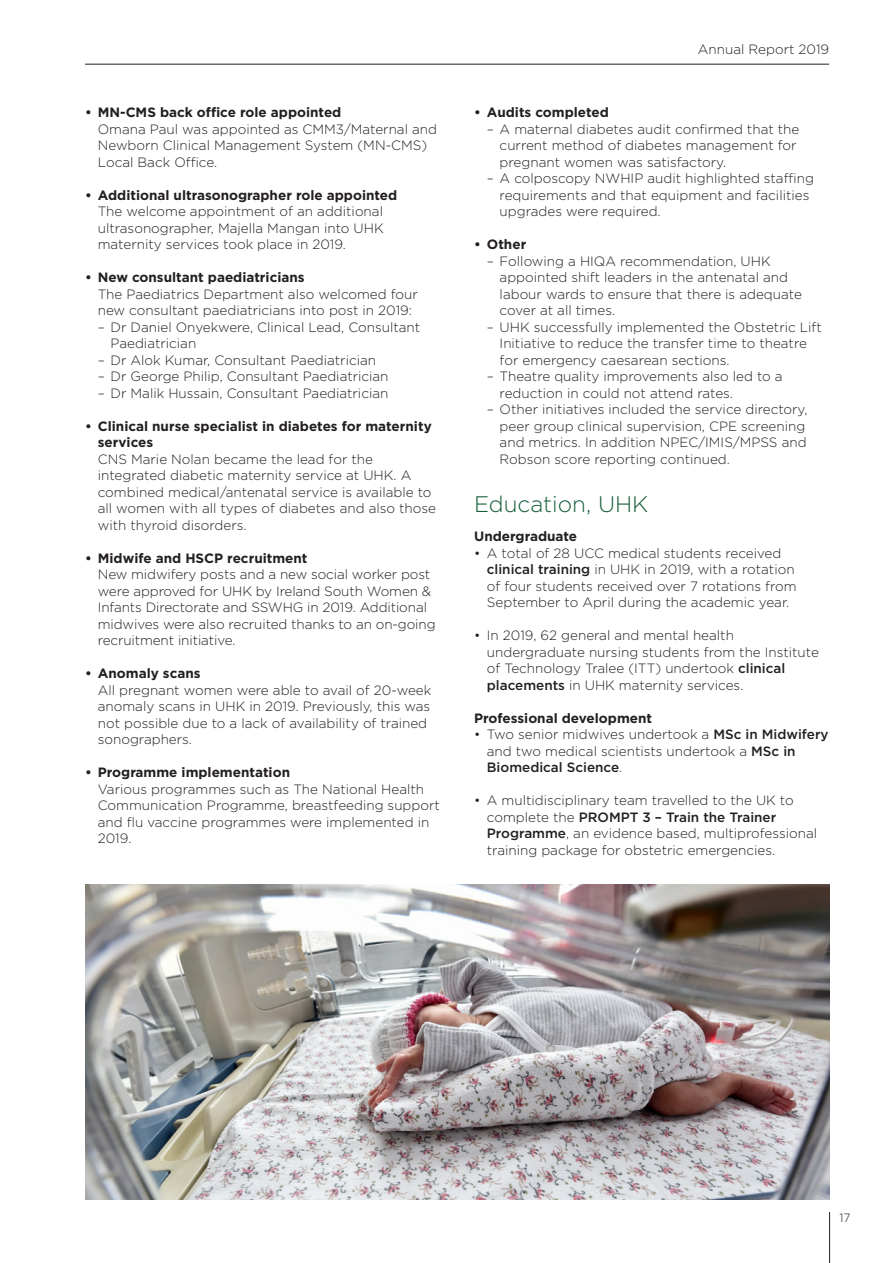
<style>
.page{position:relative;width:893px;height:1263px;background:#fff}
.page>*{position:absolute;margin:0;border:0;box-sizing:border-box;transform-origin:0 0}
.t1{font:300 22.5px "Gotham";color:#175e3b}
.t2{font:300 13.5px/16.5px "Gotham";color:#231f20}
.t3{font:700 13.5px/16.5px "Gotham";color:#231f20}
.t4{font:300 12px "Gotham";color:#231f20}
.s1{font-weight:500}
</style>
<div class="page">
<hr style="left:85px;top:64px;width:744px;height:1px;background:#231f20">
<hr style="left:829px;top:1212px;width:1px;height:51px;background:#231f20">
<img style="left:85px;top:884px;width:744px;height:315px">
<p class="t3" style="left:85px;top:104px;width:258px">• MN-CMS back office role appointed</p>
<p class="t2" style="left:98px;top:121px;width:341px">Omana Paul was appointed as CMM3/Maternal and<br>Newborn Clinical Management System (MN-CMS)<br>Local Back Office.</p>
<p class="t3" style="left:85px;top:187px;width:314px">• Additional ultrasonographer role appointed</p>
<p class="t2" style="left:98px;top:203px;width:287px;text-align:justify">The welcome appointment of an additional ultrasonographer, Majella Mangan into UHK maternity services took place in 2019.</p>
<p class="t3" style="left:85px;top:269px;width:221px">• New consultant paediatricians</p>
<p class="t2" style="left:98px;top:286px;width:322px">The Paediatrics Department also welcomed four new consultant paediatricians into post in 2019:</p>
<p class="t2" style="left:111px;top:319px;width:311px;text-indent:-13px">– Dr Daniel Onyekwere, Clinical Lead, Consultant<br>Paediatrician</p>
<p class="t2" style="left:98px;top:352px;width:280px">– Dr Alok Kumar, Consultant Paediatrician</p>
<p class="t2" style="left:98px;top:368px;width:292px">– Dr George Philip, Consultant Paediatrician</p>
<p class="t2" style="left:98px;top:385px;width:292px">– Dr Malik Hussain, Consultant Paediatrician</p>
<p class="t3" style="left:98px;top:418px;width:335px;text-indent:-13px">• Clinical nurse specialist in diabetes for maternity services</p>
<p class="t2" style="left:98px;top:451px;width:340px">CNS Marie Nolan became the lead for the integrated diabetic maternity service at UHK. A combined medical/antenatal service is available to all women with all types of diabetes and also those with thyroid disorders.</p>
<p class="t3" style="left:85px;top:550px;width:224px">• Midwife and HSCP recruitment</p>
<p class="t2" style="left:98px;top:566px;width:339px">New midwifery posts and a new social worker post were approved for UHK by Ireland South Women &amp; Infants Directorate and SSWHG in 2019. Additional midwives were also recruited thanks to an on-going recruitment initiative.</p>
<p class="t3" style="left:85px;top:665px;width:117px">• Anomaly scans</p>
<p class="t2" style="left:98px;top:682px;width:335px">All pregnant women were able to avail of 20-week anomaly scans in UHK in 2019. Previously, this was not possible due to a lack of availability of trained sonographers.</p>
<p class="t3" style="left:85px;top:764px;width:207px">• Programme implementation</p>
<p class="t2" style="left:98px;top:781px;width:344px">Various programmes such as The National Health Communication Programme, breastfeeding support and flu vaccine programmes were implemented in 2019.</p>
<p class="t2" style="left:698px;top:41px;width:133px">Annual Report 2019</p>
<p class="t3" style="left:474px;top:104px;width:136px">• Audits completed</p>
<p class="t2" style="left:500px;top:121px;width:301px;text-indent:-13px">– A maternal diabetes audit confirmed that the current method of diabetes management for pregnant women was satisfactory.</p>
<p class="t2" style="left:500px;top:170px;width:316px;text-indent:-13px">– A colposcopy NWHIP audit highlighted staffing requirements and that equipment and facilities upgrades were required.</p>
<p class="t3" style="left:474px;top:236px;width:54px">• Other</p>
<p class="t2" style="left:500px;top:253px;width:304px;text-indent:-13px">– Following a HIQA recommendation, UHK appointed shift leaders in the antenatal and labour wards to ensure that there is adequate cover at all times.</p>
<p class="t2" style="left:500px;top:319px;width:324px;text-indent:-13px">– UHK successfully implemented the Obstetric Lift<br>Initiative to reduce the transfer time to theatre for emergency caesarean sections.</p>
<p class="t2" style="left:500px;top:368px;width:285px;text-indent:-13px">– Theatre quality improvements also led to a reduction in could not attend rates.</p>
<p class="t2" style="left:500px;top:401px;width:309px;text-indent:-13px">– Other initiatives included the service directory, peer group clinical supervision, CPE screening and metrics. In addition NPEC/IMIS/MPSS and Robson score reporting continued.</p>
<h1 class="t1" style="left:474px;top:492px;width:176px">Education, UHK</h1>
<p class="t3" style="left:474px;top:528px;width:105px">Undergraduate</p>
<p class="t2" style="left:487px;top:544px;width:311px;text-indent:-13px">• A total of 28 UCC medical students received <span class="s1">clinical training</span> in UHK in 2019, with a rotation of four students received over 7 rotations from September to April during the academic year.</p>
<p class="t2" style="left:487px;top:627px;width:334px;text-indent:-13px">• In 2019, 62 general and mental health undergraduate nursing students from the Institute of Technology Tralee (ITT) undertook <span class="s1">clinical placements</span> in UHK maternity services.</p>
<p class="t3" style="left:474px;top:709px;width:179px">Professional development</p>
<p class="t2" style="left:487px;top:726px;width:343px;text-indent:-13px">• Two senior midwives undertook a <span class="s1">MSc in Midwifery </span>and two medical scientists undertook a <span class="s1">MSc in<br>Biomedical Science</span>.</p>
<p class="t2" style="left:487px;top:792px;width:332px;text-indent:-13px">• A multidisciplinary team travelled to the UK to complete the <span class="s1">PROMPT 3 – Train the Trainer Programme</span>, an evidence based, multiprofessional training package for obstetric emergencies.</p>
<p class="t4" style="left:839px;top:1211px;width:13px">17</p>
</div>
